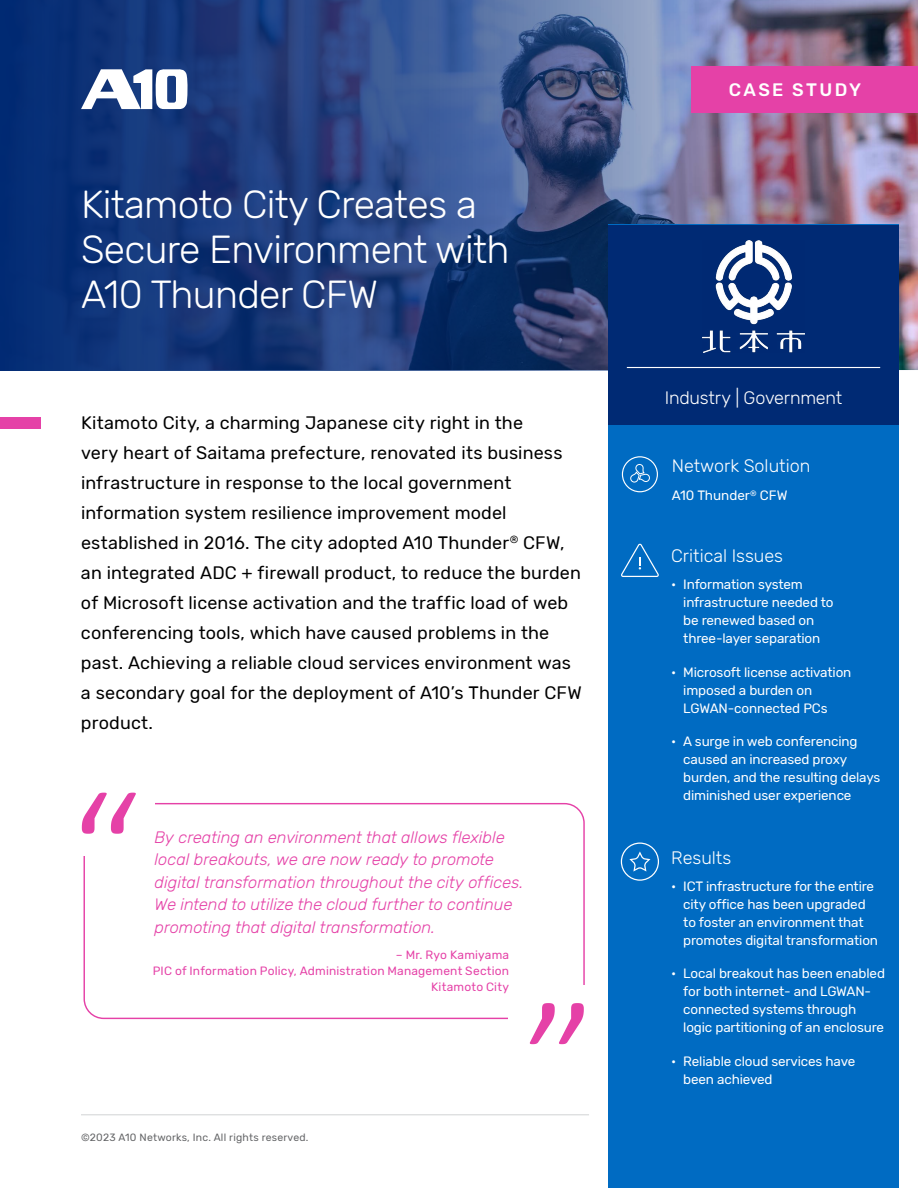
<style>
.page{position:relative;width:918px;height:1188px;background:#fff}
.page>*{position:absolute;margin:0;border:0;box-sizing:border-box;transform-origin:0 0}
.t1{font:300 39px/45px "Rubik";letter-spacing:-.02em;color:#fff}
.t2{font:18px/30px "Rubik";letter-spacing:.005em;color:#000}
.t3{font:300 18px "Rubik";color:#fff}
.t4{font:500 18px "Rubik";letter-spacing:.13em;color:#fff}
.t5{font:italic 300 16.5px/22.5px "Rubik";color:#e541a7}
.t6{font:13.5px/18px "Rubik";letter-spacing:-.01em;color:#fff}
.t7{font:12px/15.9px "Rubik";letter-spacing:.015em;color:#e541a7;text-align:right}
.t8{font:10.5px "Rubik";letter-spacing:.02em;color:#636466}
</style>
<div class="page">
<img style="left:0;top:0;width:918px;height:371px">
<div style="left:608px;top:225px;width:291px;height:963px;background:#006bc2"></div>
<div style="left:608px;top:225px;width:291px;height:200px;background:#002a74"></div>
<hr style="left:627px;top:367px;width:253px;height:1px;background:#fff">
<hr style="left:81px;top:1114px;width:508px;height:1px;background:#d1d3d4">
<div style="left:692px;top:66px;width:226px;height:46px;background:#e541a7"></div>
<svg style="left:81px;top:69px;width:107px;height:40px"></svg>
<img style="left:703px;top:240px;width:102px;height:113px">
<svg style="left:621px;top:544px;width:38px;height:33px"></svg>
<svg style="left:621px;top:843px;width:38px;height:38px"></svg>
<div style="left:84px;top:803px;width:501px;height:216px;border:1px solid #e541a7;border-radius:19px"></div>
<div style="left:58px;top:786px;width:97px;height:70px;background:#fff"></div>
<svg style="left:82px;top:793px;width:54px;height:41px"></svg>
<div style="left:508px;top:985px;width:92px;height:70px;background:#fff"></div>
<svg style="left:530px;top:1003px;width:54px;height:41px"></svg>
<div style="left:0;top:418px;width:40px;height:11px;background:#e541a7"></div>
<svg style="left:630px;top:464px;width:20px;height:19px"></svg>
<div style="left:622px;top:456px;width:36px;height:36px;border:1px solid #fff;border-radius:50%"></div>
<h1 class="t1" style="left:81px;top:183px;width:430px">Kitamoto City Creates a<br>Secure Environment with<br>A10 Thunder CFW</h1>
<p class="t2" style="left:81px;top:408px;width:502px">Kitamoto City, a charming Japanese city right in the<br>very heart of Saitama prefecture, renovated its business infrastructure in response to the local government information system resilience improvement model established in 2016. The city adopted A10 Thunder<sup>®</sup> CFW, an integrated ADC + firewall product, to reduce the burden of Microsoft license activation and the traffic load of web conferencing tools, which have caused problems in the past. Achieving a reliable cloud services environment was a secondary goal for the deployment of A10’s Thunder CFW product.</p>
<p class="t5" style="left:155px;top:826px;width:370px">By creating an environment that allows flexible local breakouts, we are now ready to promote digital transformation throughout the city offices.<br>We intend to utilize the cloud further to continue promoting that digital transformation.</p>
<p class="t7" style="left:153px;top:947px;width:358px">– Mr. Ryo Kamiyama<br>PIC of Information Policy, Administration Management Section<br>Kitamoto City</p>
<p class="t8" style="left:81px;top:1131px;width:229px">©️2023 A10 Networks, Inc. All rights reserved.</p>
<h2 class="t4" style="left:729px;top:80px;width:134px">CASE STUDY</h2>
<h2 class="t3" style="left:665px;top:388px;width:179px">Industry | Government</h2>
<h2 class="t3" style="left:672px;top:455px;width:140px">Network Solution</h2>
<p class="t6" style="left:672px;top:487px;width:117px">A10 Thunder<sup>®</sup> CFW</p>
<h2 class="t3" style="left:671px;top:546px;width:113px">Critical Issues</h2>
<p class="t6" style="left:683px;top:576px;width:152px;text-indent:-12px">• Information system infrastructure needed to be renewed based on three-layer separation</p>
<p class="t6" style="left:683px;top:663px;width:170px;text-indent:-12px">• Microsoft license activation imposed a burden on<br>LGWAN-connected PCs</p>
<p class="t6" style="left:683px;top:733px;width:199px;text-indent:-12px">• A surge in web conferencing caused an increased proxy burden, and the resulting delays diminished user experience</p>
<h2 class="t3" style="left:671px;top:848px;width:61px">Results</h2>
<p class="t6" style="left:683px;top:877px;width:196px;text-indent:-12px">• ICT infrastructure for the entire city office has been upgraded to foster an environment that promotes digital transformation</p>
<p class="t6" style="left:683px;top:965px;width:203px;text-indent:-12px">• Local breakout has been enabled for both internet- and LGWAN&shy;connected systems through logic partitioning of an enclosure</p>
<p class="t6" style="left:683px;top:1053px;width:174px;text-indent:-12px">• Reliable cloud services have been achieved</p>
</div>
